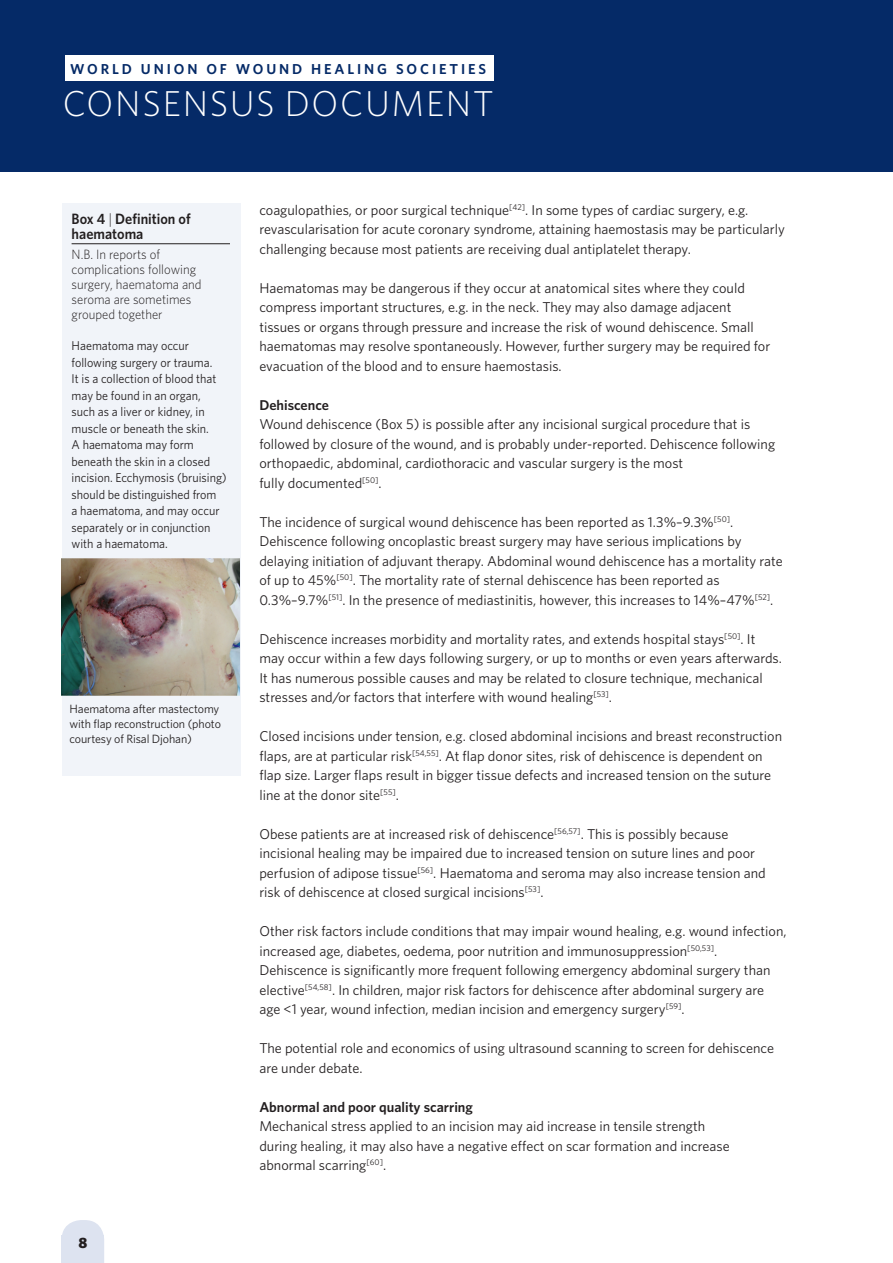
<style>
.page{position:relative;width:893px;height:1263px;background:#fff}
.page>*{position:absolute;margin:0;border:0;box-sizing:border-box;transform-origin:0 0}
.t1{font:300 36px "Whitney";letter-spacing:.05em;color:#fff}
.t2{font:600 15px/15.8px "Whitney";color:#231f20;scale:.95 1}
.t3{font:900 15px "Whitney";color:#231f20}
.t4{font:600 14.4px "Whitney";letter-spacing:.2em;color:#052a67}
.t5{font:14.25px/19.5px "Whitney";color:#231f20}
.t6{font:600 14.25px "Whitney";color:#231f20}
.t7{font:300 13.5px/15px "Whitney";color:#231f20;scale:.95 1}
.t8{font:12.75px/16.5px "Whitney";color:#231f20;scale:.95 1}
.t9{font:12px/15px "Whitney";letter-spacing:-.01em;color:#231f20}
.s1{font-weight:300}
</style>
<div class="page">
<div style="left:0;top:0;width:893px;height:171px;background:#052a67"></div>
<svg style="left:62px;top:1220px;width:42px;height:16px"></svg>
<div style="left:62px;top:1236px;width:42px;height:27px;background:#dde3f0"></div>
<div style="left:65px;top:55px;width:429px;height:25px;background:#fff"></div>
<div style="left:63px;top:203px;width:178px;height:573px;background:#f1f4f9"></div>
<hr style="left:72px;top:243px;width:158px;height:1px;background:#231f20">
<img style="left:62px;top:559px;width:178px;height:137px">
<p class="t4" style="left:70px;top:60px;width:417px">WORLD UNION OF WOUND HEALING SOCIETIES</p>
<h1 class="t1" style="left:63px;top:82px;width:432px">CONSENSUS DOCUMENT</h1>
<p class="t2" style="left:72px;top:210px;width:127px">Box 4 <span class="s1">|</span> Definition of haematoma</p>
<p class="t7" style="left:72px;top:246px;width:138px">N.B. In reports of complications following surgery, haematoma and seroma are sometimes grouped together</p>
<p class="t8" style="left:72px;top:337px;width:165px">Haematoma may occur following surgery or trauma.<br>It is a collection of blood that may be found in an organ, such as a liver or kidney, in muscle or beneath the skin.<br>A haematoma may form beneath the skin in a closed incision. Ecchymosis (bruising) should be distinguished from<br>a haematoma, and may occur separately or in conjunction with a haematoma.</p>
<p class="t9" style="left:70px;top:701px;width:153px">Haematoma after mastectomy with flap reconstruction (photo courtesy of Risal Djohan)</p>
<p class="t3" style="left:78px;top:1234px;width:10px">8</p>
<p class="t5" style="left:259px;top:199px;width:527px">coagulopathies, or poor surgical technique<sup>[42]</sup>. In some types of cardiac surgery, e.g. revascularisation for acute coronary syndrome, attaining haemostasis may be particularly challenging because most patients are receiving dual antiplatelet therapy.</p>
<p class="t5" style="left:259px;top:277px;width:512px">Haematomas may be dangerous if they occur at anatomical sites where they could compress important structures, e.g. in the neck. They may also damage adjacent tissues or organs through pressure and increase the risk of wound dehiscence. Small haematomas may resolve spontaneously. However, further surgery may be required for evacuation of the blood and to ensure haemostasis.</p>
<p class="t6" style="left:259px;top:396px;width:71px">Dehiscence</p>
<p class="t5" style="left:259px;top:414px;width:517px">Wound dehiscence (Box 5) is possible after any incisional surgical procedure that is followed by closure of the wound, and is probably under-reported. Dehiscence following orthopaedic, abdominal, cardiothoracic and vascular surgery is the most<br>fully documented<sup>[50]</sup>.</p>
<p class="t5" style="left:259px;top:511px;width:525px">The incidence of surgical wound dehiscence has been reported as 1.3%–9.3%<sup>[50]</sup>.<br>Dehiscence following oncoplastic breast surgery may have serious implications by delaying initiation of adjuvant therapy. Abdominal wound dehiscence has a mortality rate of up to 45%<sup>[50]</sup>. The mortality rate of sternal dehiscence has been reported as 0.3%–9.7%<sup>[51]</sup>. In the presence of mediastinitis, however, this increases to 14%–47%<sup>[52]</sup>.</p>
<p class="t5" style="left:259px;top:628px;width:524px">Dehiscence increases morbidity and mortality rates, and extends hospital stays<sup>[50]</sup>. It may occur within a few days following surgery, or up to months or even years afterwards.<br>It has numerous possible causes and may be related to closure technique, mechanical stresses and/or factors that interfere with wound healing<sup>[53]</sup>.</p>
<p class="t5" style="left:259px;top:726px;width:524px">Closed incisions under tension, e.g. closed abdominal incisions and breast reconstruction flaps, are at particular risk<sup>[54,55]</sup>. At flap donor sites, risk of dehiscence is dependent on flap size. Larger flaps result in bigger tissue defects and increased tension on the suture line at the donor site<sup>[55]</sup>.</p>
<p class="t5" style="left:259px;top:823px;width:508px">Obese patients are at increased risk of dehiscence<sup>[56,57]</sup>. This is possibly because incisional healing may be impaired due to increased tension on suture lines and poor perfusion of adipose tissue<sup>[56]</sup>. Haematoma and seroma may also increase tension and risk of dehiscence at closed surgical incisions<sup>[53]</sup>.</p>
<p class="t5" style="left:259px;top:921px;width:529px">Other risk factors include conditions that may impair wound healing, e.g. wound infection, increased age, diabetes, oedema, poor nutrition and immunosuppression<sup>[50,53]</sup>.<br>Dehiscence is significantly more frequent following emergency abdominal surgery than elective<sup>[54,58]</sup>. In children, major risk factors for dehiscence after abdominal surgery are age &lt;1 year, wound infection, median incision and emergency surgery<sup>[59]</sup>.</p>
<p class="t5" style="left:259px;top:1038px;width:516px">The potential role and economics of using ultrasound scanning to screen for dehiscence are under debate.</p>
<p class="t6" style="left:259px;top:1098px;width:215px">Abnormal and poor quality scarring</p>
<p class="t5" style="left:259px;top:1116px;width:472px">Mechanical stress applied to an incision may aid increase in tensile strength during healing, it may also have a negative effect on scar formation and increase abnormal scarring<sup>[60]</sup>.</p>
</div>
